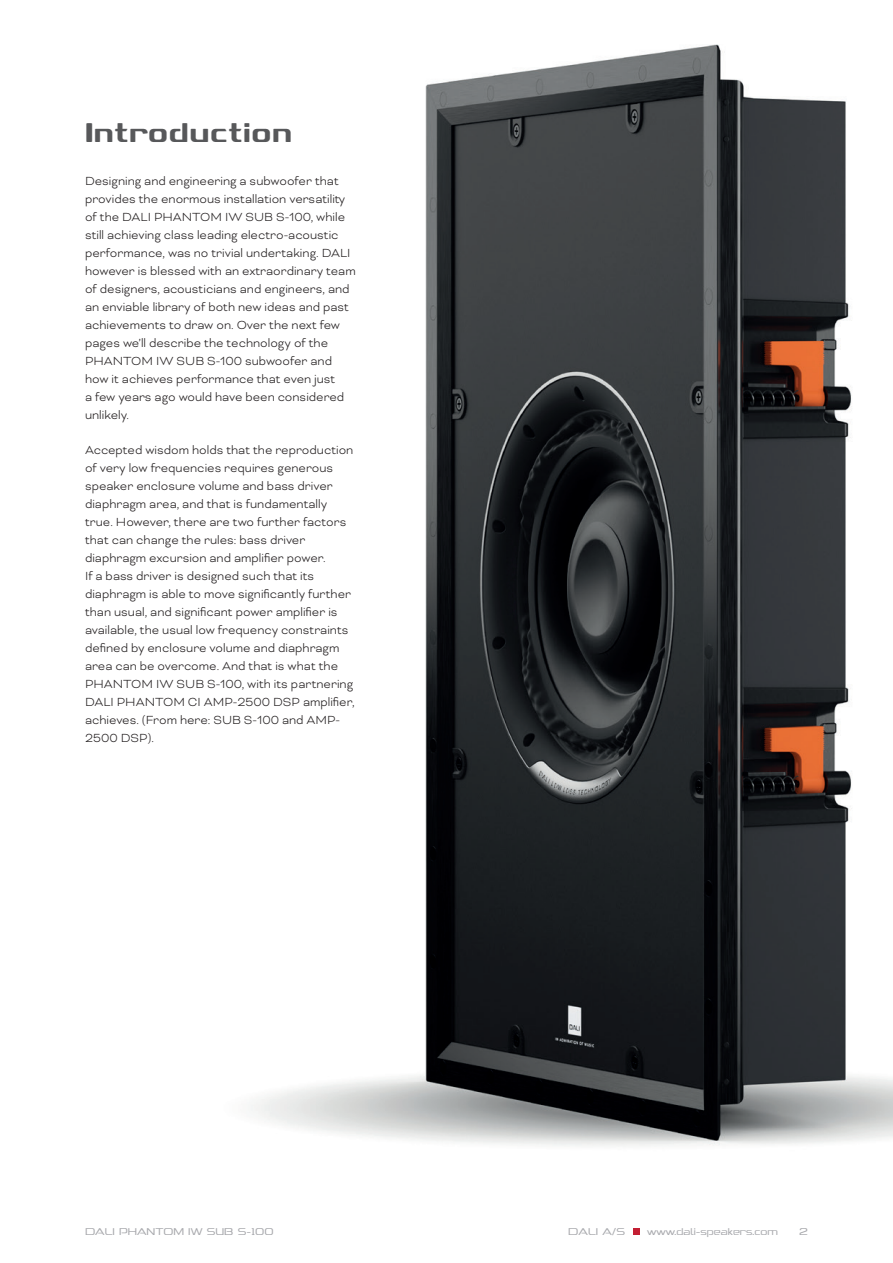
<style>
.page{position:relative;width:893px;height:1263px;background:#fff}
.page>*{position:absolute;margin:0;border:0;box-sizing:border-box;transform-origin:0 0}
.t1{font:700 33px "Dali Font 2";color:#57585a}
.t2{font:300 13.5px/18px "Bicyclette";color:#231f20}
.t3{font:300 12px "Dali Font 2";color:#a8a9ad}
</style>
<div class="page">
<img style="left:251px;top:44px;width:642px;height:1191px">
<svg style="left:633px;top:1228px;width:6px;height:6px"></svg>
<h1 class="t1" style="left:85px;top:116px;width:209px">Introduction</h1>
<p class="t2" style="left:85px;top:172px;width:272px">Designing and engineering a subwoofer that provides the enormous installation versatility of the DALI PHANTOM IW SUB S-100, while still achieving class leading electro-acoustic performance, was no trivial undertaking. DALI however is blessed with an extraordinary team of designers, acousticians and engineers, and an enviable library of both new ideas and past achievements to draw on. Over the next few pages we’ll describe the technology of the PHANTOM IW SUB S-100 subwoofer and how it achieves performance that even just<br>a few years ago would have been considered unlikely.</p>
<p class="t2" style="left:85px;top:441px;width:271px">Accepted wisdom holds that the reproduction of very low frequencies requires generous speaker enclosure volume and bass driver diaphragm area, and that is fundamentally true. However, there are two further factors that can change the rules: bass driver diaphragm excursion and amplifier power.<br>If a bass driver is designed such that its diaphragm is able to move significantly further than usual, and significant power amplifier is available, the usual low frequency constraints defined by enclosure volume and diaphragm area can be overcome. And that is what the PHANTOM IW SUB S-100, with its partnering DALI PHANTOM CI AMP-2500 DSP amplifier, achieves. (From here: SUB S-100 and AMP-2500 DSP).</p>
<p class="t3" style="left:85px;top:1225px;width:190px">DALI PHANTOM IW SUB S-100</p>
<p class="t3" style="left:568px;top:1225px;width:58px">DALI A/S</p>
<p class="t3" style="left:647px;top:1225px;width:132px">www.dali-speakers.com</p>
<p class="t3" style="left:799px;top:1225px;width:10px">2</p>
</div>
